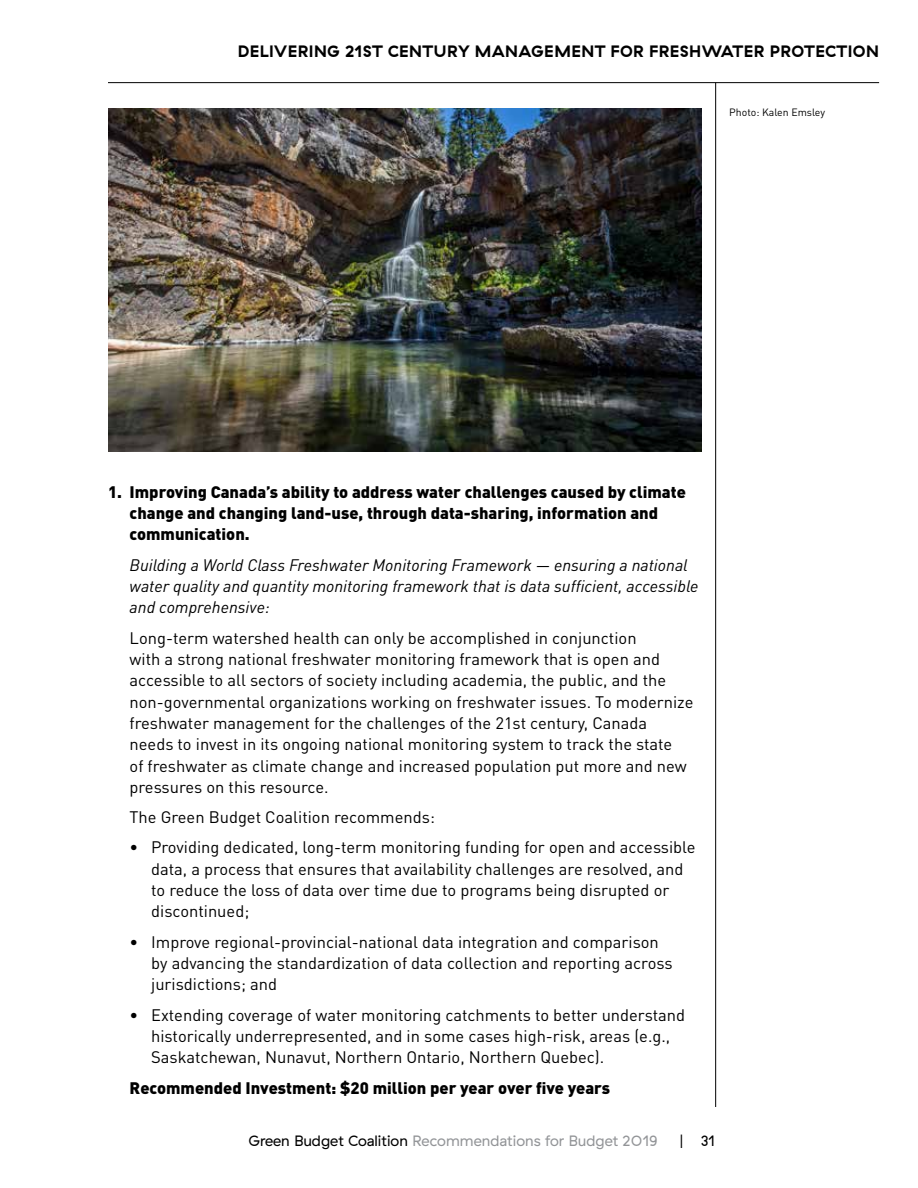
<style>
.page{position:relative;width:918px;height:1188px;background:#fff}
.page>*{position:absolute;margin:0;border:0;box-sizing:border-box;transform-origin:0 0}
.t1{font:16.5px/21.3px "DINOT";color:#000}
.t2{font:900 16.5px/21.3px "DINOT";color:#000}
.t3{font:italic 16.5px/21.3px "DINOT";color:#000}
.t4{font:700 16.5px "GT Haptik";letter-spacing:.03em;color:#000}
.t5{font:15px "GT Haptik";color:#939598}
.t6{font:15px "GT Haptik";color:#000}
.t7{font:10.5px "DINOT";color:#000}
.s1{color:#000}
</style>
<div class="page">
<hr style="left:715px;top:83px;width:1px;height:1024px;background:#000">
<hr style="left:108px;top:82px;width:771px;height:1px;background:#000">
<img style="left:108px;top:108px;width:594px;height:343px">
<p class="t4" style="left:238px;top:41px;width:643px">DELIVERING 21ST CENTURY MANAGEMENT FOR FRESHWATER PROTECTION</p>
<p class="t7" style="left:729px;top:105px;width:97px">Photo: Kalen Emsley</p>
<p class="t2" style="left:130px;top:480px;width:558px;text-indent:-22px">1. Improving Canada’s ability to address water challenges caused by climate change and changing land-use, through data-sharing, information and communication.</p>
<p class="t3" style="left:130px;top:553px;width:570px">Building a World Class Freshwater Monitoring Framework — ensuring a national water quality and quantity monitoring framework that is data sufficient, accessible and comprehensive:</p>
<p class="t1" style="left:130px;top:626px;width:565px">Long-term watershed health can only be accomplished in conjunction<br>with a strong national freshwater monitoring framework that is open and accessible to all sectors of society including academia, the public, and the non-governmental organizations working on freshwater issues. To modernize freshwater management for the challenges of the 21st century, Canada needs to invest in its ongoing national monitoring system to track the state<br>of freshwater as climate change and increased population put more and new pressures on this resource.</p>
<p class="t1" style="left:130px;top:806px;width:307px">The Green Budget Coalition recommends:</p>
<p class="t1" style="left:151px;top:836px;width:546px;text-indent:-22px">• Providing dedicated, long-term monitoring funding for open and accessible data, a process that ensures that availability challenges are resolved, and to reduce the loss of data over time due to programs being disrupted or discontinued;</p>
<p class="t1" style="left:151px;top:930px;width:523px;text-indent:-22px">• Improve regional-provincial-national data integration and comparison by advancing the standardization of data collection and reporting across jurisdictions; and</p>
<p class="t1" style="left:151px;top:1003px;width:535px;text-indent:-22px">• Extending coverage of water monitoring catchments to better understand historically underrepresented, and in some cases high-risk, areas (e.g.,<br>Saskatchewan, Nunavut, Northern Ontario, Northern Quebec).</p>
<p class="t2" style="left:130px;top:1076px;width:482px">Recommended Investment: $20 million per year over five years</p>
<p class="t5" style="left:249px;top:1132px;width:411px"><span class="s1">Green Budget Coalition</span> Recommendations for Budget 2019</p>
<p class="t6" style="left:679px;top:1132px;width:37px">| 31</p>
</div>
